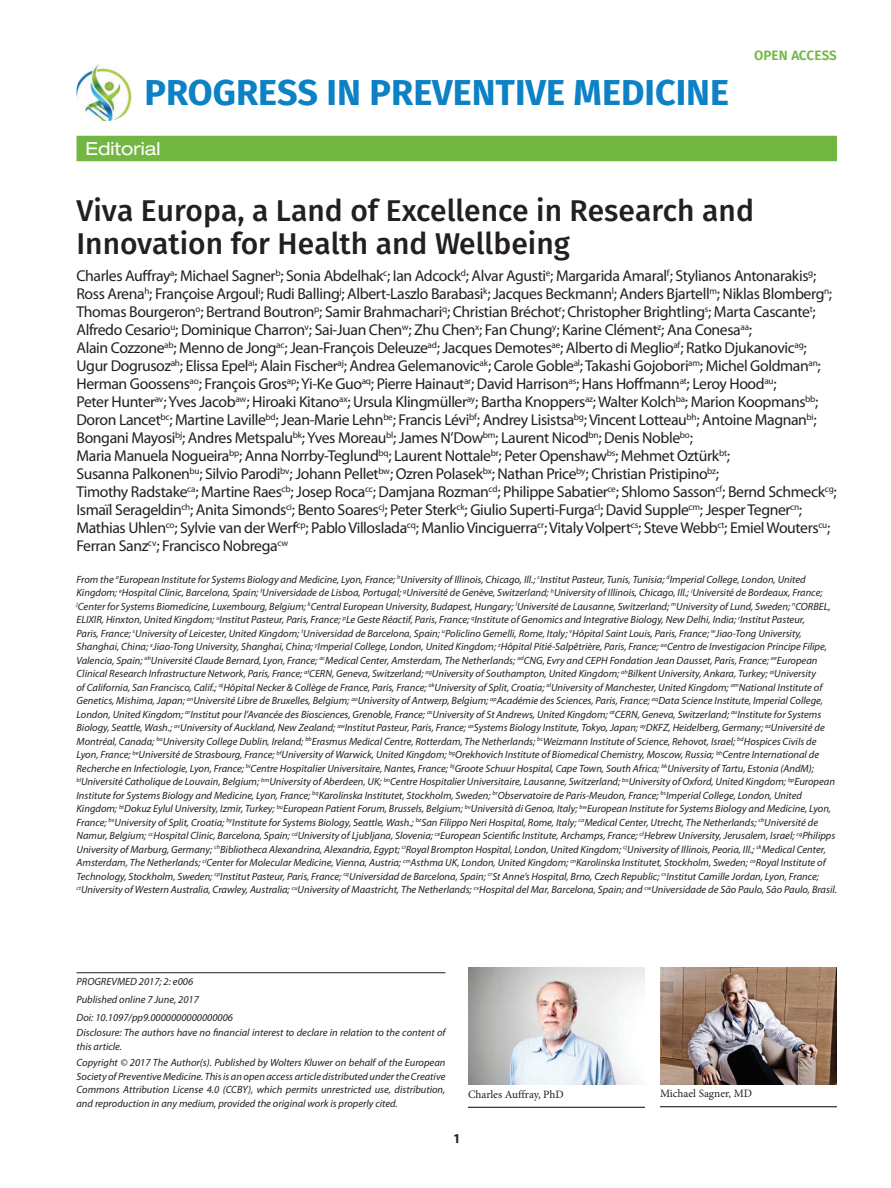
<style>
.page{position:relative;width:891px;height:1188px;background:#fff}
.page>*{position:absolute;margin:0;border:0;box-sizing:border-box;transform-origin:0 0}
.t1{font:700 36px "Fira Sans";color:#0c81c5}
.t2{font:500 30px/33px "Fira Sans";color:#231f20}
.t3{font:expanded 18px "Helvetica Neue LT Std";color:#fff}
.t4{font:15.75px/18px "Myriad Pro";letter-spacing:-.025em;color:#231f20}
.t5{font:600 13.5px "Fira Sans";letter-spacing:.01em;color:#73b743}
.t6{font:700 13.5px "Myriad Pro";color:#231f20}
.t7{font:11.25px "Minion Pro";color:#231f20}
.t8{font:italic 10.5px/13.5px "Myriad Pro";color:#231f20}
</style>
<div class="page">
<img style="left:76px;top:64px;width:56px;height:57px">
<div style="left:76px;top:136px;width:761px;height:25px;background:#73b743"></div>
<hr style="left:76px;top:972px;width:370px;height:1px;background:#231f20">
<img style="left:468px;top:967px;width:177px;height:118px">
<img style="left:661px;top:967px;width:176px;height:117px">
<hr style="left:468px;top:1107px;width:177px;height:1px;background:#231f20">
<hr style="left:660px;top:1106px;width:177px;height:1px;background:#231f20">
<h1 class="t1" style="left:145px;top:62px;width:586px">PROGRESS IN PREVENTIVE MEDICINE</h1>
<h3 class="t3" style="left:86px;top:138px;width:76px">Editorial</h3>
<p class="t5" style="left:754px;top:44px;width:84px">OPEN ACCESS</p>
<h2 class="t2" style="left:76px;top:193px;width:679px">Viva Europa, a Land of Excellence in Research and<br>Innovation for Health and Wellbeing</h2>
<p class="t4" style="left:76px;top:267px;width:762px">Charles Auffray<sup>a</sup>; Michael Sagner<sup>b</sup>; Sonia Abdelhak<sup>c</sup>; Ian Adcock<sup>d</sup>; Alvar Agusti<sup>e</sup>; Margarida Amaral<sup>f</sup>; Stylianos Antonarakis<sup>g</sup>; Ross Arena<sup>h</sup>; Françoise Argoul<sup>i</sup>; Rudi Balling<sup>j</sup>; Albert-Laszlo Barabasi<sup>k</sup>; Jacques Beckmann<sup>l</sup>; Anders Bjartell<sup>m</sup>; Niklas Blomberg<sup>n</sup>; Thomas Bourgeron<sup>o</sup>; Bertrand Boutron<sup>p</sup>; Samir Brahmachari<sup>q</sup>; Christian Bréchot<sup>r</sup>; Christopher Brightling<sup>s</sup>; Marta Cascante<sup>t</sup>; Alfredo Cesario<sup>u</sup>; Dominique Charron<sup>v</sup>; Sai-Juan Chen<sup>w</sup>; Zhu Chen<sup>x</sup>; Fan Chung<sup>y</sup>; Karine Clément<sup>z</sup>; Ana Conesa<sup>aa</sup>;<br>Alain Cozzone<sup>ab</sup>; Menno de Jong<sup>ac</sup>; Jean-François Deleuze<sup>ad</sup>; Jacques Demotes<sup>ae</sup>; Alberto di Meglio<sup>af</sup>; Ratko Djukanovic<sup>ag</sup>; Ugur Dogrusoz<sup>ah</sup>; Elissa Epel<sup>ai</sup>; Alain Fischer<sup>aj</sup>; Andrea Gelemanovic<sup>ak</sup>; Carole Goble<sup>al</sup>; Takashi Gojobori<sup>am</sup>; Michel Goldman<sup>an</sup>; Herman Goossens<sup>ao</sup>; François Gros<sup>ap</sup>; Yi-Ke Guo<sup>aq</sup>; Pierre Hainaut<sup>ar</sup>; David Harrison<sup>as</sup>; Hans Hoffmann<sup>at</sup>; Leroy Hood<sup>au</sup>;<br>Peter Hunter<sup>av</sup>; Yves Jacob<sup>aw</sup>; Hiroaki Kitano<sup>ax</sup>; Ursula Klingmüller<sup>ay</sup>; Bartha Knoppers<sup>az</sup>; Walter Kolch<sup>ba</sup>; Marion Koopmans<sup>bb</sup>; Doron Lancet<sup>bc</sup>; Martine Laville<sup>bd</sup>; Jean-Marie Lehn<sup>be</sup>; Francis Lévi<sup>bf</sup>; Andrey Lisistsa<sup>bg</sup>; Vincent Lotteau<sup>bh</sup>; Antoine Magnan<sup>bi</sup>; Bongani Mayosi<sup>bj</sup>; Andres Metspalu<sup>bk</sup>; Yves Moreau<sup>bl</sup>; James N’Dow<sup>bm</sup>; Laurent Nicod<sup>bn</sup>; Denis Noble<sup>bo</sup>;<br>Maria Manuela Nogueira<sup>bp</sup>; Anna Norrby-Teglund<sup>bq</sup>; Laurent Nottale<sup>br</sup>; Peter Openshaw<sup>bs</sup>; Mehmet Oztürk<sup>bt</sup>;<br>Susanna Palkonen<sup>bu</sup>; Silvio Parodi<sup>bv</sup>; Johann Pellet<sup>bw</sup>; Ozren Polasek<sup>bx</sup>; Nathan Price<sup>by</sup>; Christian Pristipino<sup>bz</sup>;<br>Timothy Radstake<sup>ca</sup>; Martine Raes<sup>cb</sup>; Josep Roca<sup>cc</sup>; Damjana Rozman<sup>cd</sup>; Philippe Sabatier<sup>ce</sup>; Shlomo Sasson<sup>cf</sup>; Bernd Schmeck<sup>cg</sup>; Ismaïl Serageldin<sup>ch</sup>; Anita Simonds<sup>ci</sup>; Bento Soares<sup>cj</sup>; Peter Sterk<sup>ck</sup>; Giulio Superti-Furga<sup>cl</sup>; David Supple<sup>cm</sup>; Jesper Tegner<sup>cn</sup>; Mathias Uhlen<sup>co</sup>; Sylvie van der Werf<sup>cp</sup>; Pablo Villoslada<sup>cq</sup>; Manlio Vinciguerra<sup>cr</sup>; Vitaly Volpert<sup>cs</sup>; Steve Webb<sup>ct</sup>; Emiel Wouters<sup>cu</sup>; Ferran Sanz<sup>cv</sup>; Francisco Nobrega<sup>cw</sup></p>
<p class="t8" style="left:76px;top:572px;width:762px">From the <sup>a</sup>European Institute for Systems Biology and Medicine, Lyon, France; <sup>b</sup>University of Illinois, Chicago, Ill.; <sup>c</sup>Institut Pasteur, Tunis, Tunisia; <sup>d</sup>Imperial College, London, United Kingdom; <sup>e</sup>Hospital Clinic, Barcelona, Spain; <sup>f</sup>Universidade de Lisboa, Portugal; <sup>g</sup>Université de Genève, Switzerland; <sup>h</sup>University of Illinois, Chicago, Ill.; <sup>i</sup>Université de Bordeaux, France; <sup>j</sup>Center for Systems Biomedicine, Luxembourg, Belgium; <sup>k</sup>Central European University, Budapest, Hungary; <sup>l</sup>Université de Lausanne, Switzerland; <sup>m</sup>University of Lund, Sweden; <sup>n</sup>CORBEL, ELIXIR, Hinxton, United Kingdom; <sup>o</sup>Institut Pasteur, Paris, France; <sup>p</sup>Le Geste Réactif, Paris, France; <sup>q</sup>Institute of Genomics and Integrative Biology, New Delhi, India; <sup>r</sup>Institut Pasteur,<br>Paris, France; <sup>s</sup>University of Leicester, United Kingdom; <sup>t</sup>Universidad de Barcelona, Spain; <sup>u</sup>Policlino Gemelli, Rome, Italy; <sup>v</sup>Hôpital Saint Louis, Paris, France; <sup>w</sup>Jiao-Tong University, Shanghai, China; <sup>x</sup>Jiao-Tong University, Shanghai, China; <sup>y</sup>Imperial College, London, United Kingdom; <sup>z</sup>Hôpital Pitié-Salpêtrière, Paris, France; <sup>aa</sup>Centro de Investigacion Principe Filipe, Valencia, Spain; <sup>ab</sup>Université Claude Bernard, Lyon, France; <sup>ac</sup>Medical Center, Amsterdam, The Netherlands; <sup>ad</sup>CNG, Evry and CEPH Fondation Jean Dausset, Paris, France; <sup>ae</sup>European Clinical Research Infrastructure Network, Paris, France; <sup>af</sup>CERN, Geneva, Switzerland; <sup>ag</sup>University of Southampton, United Kingdom; <sup>ah</sup>Bilkent University, Ankara, Turkey; <sup>ai</sup>University<br>of California, San Francisco, Calif.; <sup>aj</sup>Hôpital Necker &amp; Collège de France, Paris, France; <sup>ak</sup>University of Split, Croatia; <sup>al</sup>University of Manchester, United Kingdom; <sup>am</sup>National Institute of Genetics, Mishima, Japan; <sup>an</sup>Université Libre de Bruxelles, Belgium; <sup>ao</sup>University of Antwerp, Belgium; <sup>ap</sup>Académie des Sciences, Paris, France; <sup>aq</sup>Data Science Institute, Imperial College, London, United Kingdom; <sup>ar</sup>Institut pour l’Avancée des Biosciences, Grenoble, France; <sup>as</sup>University of St Andrews, United Kingdom; <sup>at</sup>CERN, Geneva, Switzerland; <sup>au</sup>Institute for Systems Biology, Seattle, Wash.; <sup>av</sup>University of Auckland, New Zealand; <sup>aw</sup>Institut Pasteur, Paris, France; <sup>ax</sup>Systems Biology Institute, Tokyo, Japan; <sup>ay</sup>DKFZ, Heidelberg, Germany; <sup>az</sup>Université de Montréal, Canada; <sup>ba</sup>University College Dublin, Ireland; <sup>bb</sup>Erasmus Medical Centre, Rotterdam, The Netherlands; <sup>bc</sup>Weizmann Institute of Science, Rehovot, Israel; <sup>bd</sup>Hospices Civils de Lyon, France; <sup>be</sup>Université de Strasbourg, France; <sup>bf</sup>University of Warwick, United Kingdom; <sup>bg</sup>Orekhovich Institute of Biomedical Chemistry, Moscow, Russia; <sup>bh</sup>Centre International de Recherche en Infectiologie, Lyon, France; <sup>bi</sup>Centre Hospitalier Universitaire, Nantes, France; <sup>bj</sup>Groote Schuur Hospital, Cape Town, South Africa; <sup>bk</sup>University of Tartu, Estonia (AndM); <sup>bl</sup>Université Catholique de Louvain, Belgium; <sup>bm</sup>University of Aberdeen, UK; <sup>bn</sup>Centre Hospitalier Universitaire, Lausanne, Switzerland; <sup>bo</sup>University of Oxford, United Kingdom; <sup>bp</sup>European Institute for Systems Biology and Medicine, Lyon, France; <sup>bq</sup>Karolinska Institutet, Stockholm, Sweden; <sup>br</sup>Observatoire de Paris-Meudon, France; <sup>bs</sup>Imperial College, London, United Kingdom; <sup>bt</sup>Dokuz Eylul University, Izmir, Turkey; <sup>bu</sup>European Patient Forum, Brussels, Belgium; <sup>bv</sup>Università di Genoa, Italy; <sup>bw</sup>European Institute for Systems Biology and Medicine, Lyon, France; <sup>bx</sup>University of Split, Croatia; <sup>by</sup>Institute for Systems Biology, Seattle, Wash.; <sup>bz</sup>San Filippo Neri Hospital, Rome, Italy; <sup>ca</sup>Medical Center, Utrecht, The Netherlands; <sup>cb</sup>Université de Namur, Belgium; <sup>cc</sup>Hospital Clinic, Barcelona, Spain; <sup>cd</sup>University of Ljubljana, Slovenia; <sup>ce</sup>European Scientific Institute, Archamps, France; <sup>cf</sup>Hebrew University, Jerusalem, Israel; <sup>cg</sup>Philipps University of Marburg, Germany; <sup>ch</sup>Bibliotheca Alexandrina, Alexandria, Egypt; <sup>ci</sup>Royal Brompton Hospital, London, United Kingdom; <sup>cj</sup>University of Illinois, Peoria, Ill.; <sup>ck</sup>Medical Center, Amsterdam, The Netherlands; <sup>cl</sup>Center for Molecular Medicine, Vienna, Austria; <sup>cm</sup>Asthma UK, London, United Kingdom; <sup>cn</sup>Karolinska Institutet, Stockholm, Sweden; <sup>co</sup>Royal Institute of Technology, Stockholm, Sweden; <sup>cp</sup>Institut Pasteur, Paris, France; <sup>cq</sup>Universidad de Barcelona, Spain; <sup>cr</sup>St Anne’s Hospital, Brno, Czech Republic; <sup>cs</sup>Institut Camille Jordan, Lyon, France; <sup>ct</sup>University of Western Australia, Crawley, Australia; <sup>cu</sup>University of Maastricht, The Netherlands; <sup>cv</sup>Hospital del Mar, Barcelona, Spain; and <sup>cw</sup>Universidade de São Paulo, São Paulo, Brasil.</p>
<p class="t8" style="left:76px;top:972px;width:158px;line-height:18px">PROGREVMED 2017; 2: e006<br>Published online 7 June, 2017<br>Doi: 10.1097/pp9.0000000000000006</p>
<p class="t8" style="left:76px;top:1026px;width:370px">Disclosure: The authors have no financial interest to declare in relation to the content of this article.</p>
<p class="t8" style="left:76px;top:1056px;width:371px;text-align:justify">Copyright © 2017 The Author(s). Published by Wolters Kluwer on behalf of the European Society of Preventive Medicine. This is an open access article distributed under the Creative Commons Attribution License 4.0 (CCBY), which permits unrestricted use, distribution, and reproduction in any medium, provided the original work is properly cited.</p>
<p class="t6" style="left:453px;top:1129px;width:9px">1</p>
<p class="t7" style="left:468px;top:1087px;width:97px">Charles Auffray, PhD</p>
<p class="t7" style="left:660px;top:1086px;width:94px">Michael Sagner, MD</p>
</div>
